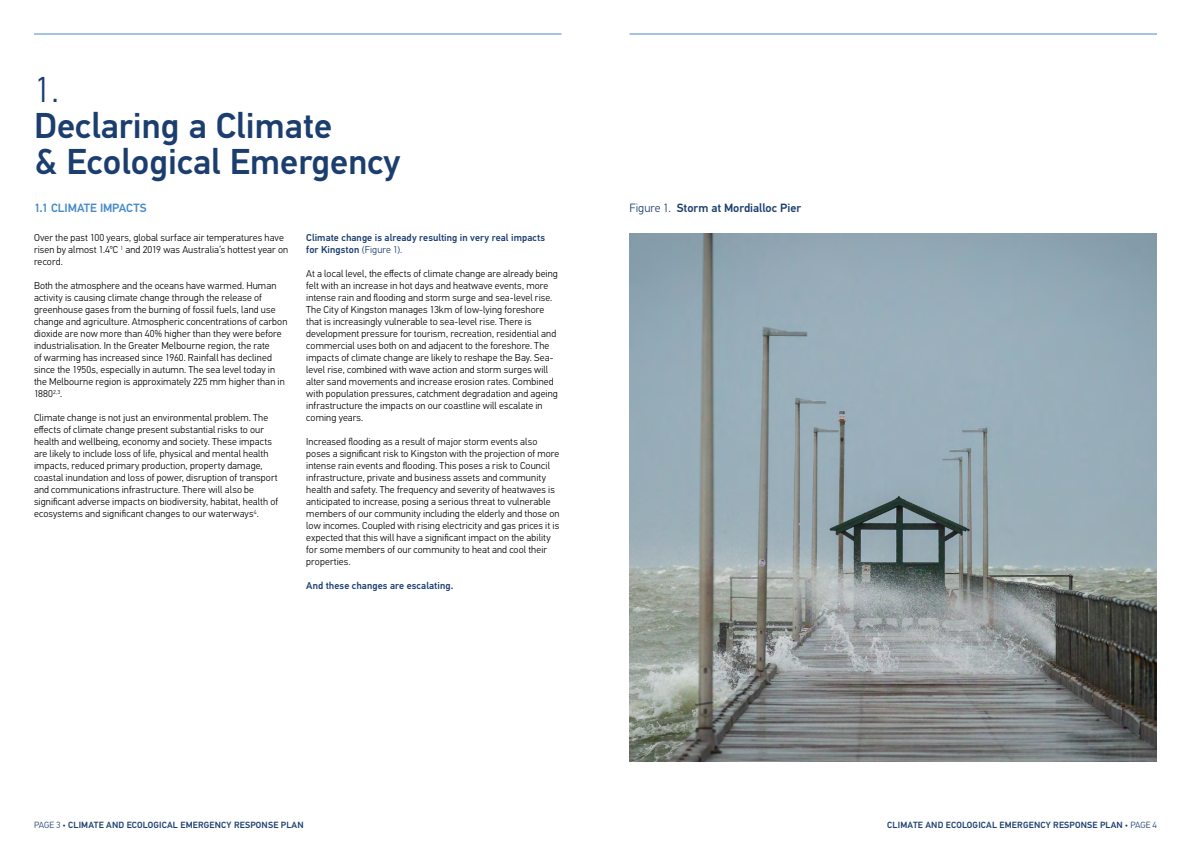
<style>
.page{position:relative;width:1191px;height:842px;background:#fff}
.page>*{position:absolute;margin:0;border:0;box-sizing:border-box;transform-origin:0 0}
.t1{font:500 36px/36px "PF Din Text Pro";color:#1b3e6f}
.t2{font:300 36px "PF Din Text Pro";color:#1b3e6f}
.t3{font:500 12px "PF Din Text Pro";color:#1b3d6d}
.t4{font:500 12px "PF Din Text Pro";letter-spacing:-.005em;color:#468ac9}
.t5{font:300 10px/12px "PF Din Text Pro";letter-spacing:.01em;color:#000}
.t6{font:500 10px/12px "PF Din Text Pro";letter-spacing:.01em;color:#1b3e6f}
.t7{font:500 9px "PF Din Text Pro";letter-spacing:.02em;color:#1b3e6f}
.s1{font-weight:300}
.s2{font-weight:300;color:#1b3d6d}
</style>
<div class="page">
<hr style="left:629px;top:34px;width:528px;height:1px;background:#468ac9">
<hr style="left:34px;top:34px;width:527px;height:1px;background:#468ac9">
<img style="left:629px;top:234px;width:528px;height:527px">
<h1 class="t2" style="left:34px;top:69px;width:26px">1.</h1>
<h1 class="t1" style="left:34px;top:108px;width:368px">Declaring a Climate<br>&amp; Ecological Emergency</h1>
<p class="t4" style="left:34px;top:201px;width:114px">1.1 CLIMATE IMPACTS</p>
<p class="t3" style="left:629px;top:201px;width:173px"><span class="s1">Figure 1.</span> Storm at Mordialloc Pier</p>
<p class="t5" style="left:34px;top:232px;width:256px">Over the past 100 years, global surface air temperatures have risen by almost 1.4℃ <sup>1</sup> and 2019 was Australia’s hottest year on record.</p>
<p class="t5" style="left:34px;top:280px;width:255px">Both the atmosphere and the oceans have warmed. Human activity is causing climate change through the release of greenhouse gases from the burning of fossil fuels, land use change and agriculture. Atmospheric concentrations of carbon dioxide are now more than 40% higher than they were before industrialisation. In the Greater Melbourne region, the rate<br>of warming has increased since 1960. Rainfall has declined since the 1950s, especially in autumn. The sea level today in the Melbourne region is approximately 225 mm higher than in 1880<sup>2,3</sup>.</p>
<p class="t5" style="left:34px;top:412px;width:245px">Climate change is not just an environmental problem. The effects of climate change present substantial risks to our health and wellbeing, economy and society. These impacts are likely to include loss of life, physical and mental health impacts, reduced primary production, property damage, coastal inundation and loss of power, disruption of transport and communications infrastructure. There will also be significant adverse impacts on biodiversity, habitat, health of ecosystems and significant changes to our waterways<sup>4</sup>.</p>
<p class="t6" style="left:306px;top:232px;width:240px">Climate change is already resulting in very real impacts for Kingston <span class="s2">(Figure 1).</span></p>
<p class="t5" style="left:306px;top:268px;width:253px">At a local level, the effects of climate change are already being felt with an increase in hot days and heatwave events, more intense rain and flooding and storm surge and sea-level rise.<br>The City of Kingston manages 13km of low-lying foreshore that is increasingly vulnerable to sea-level rise. There is development pressure for tourism, recreation, residential and commercial uses both on and adjacent to the foreshore. The impacts of climate change are likely to reshape the Bay. Sea&shy;level rise, combined with wave action and storm surges will alter sand movements and increase erosion rates. Combined with population pressures, catchment degradation and ageing infrastructure the impacts on our coastline will escalate in coming years.</p>
<p class="t5" style="left:306px;top:436px;width:255px">Increased flooding as a result of major storm events also poses a significant risk to Kingston with the projection of more intense rain events and flooding. This poses a risk to Council infrastructure, private and business assets and community health and safety. The frequency and severity of heatwaves is anticipated to increase, posing a serious threat to vulnerable members of our community including the elderly and those on low incomes. Coupled with rising electricity and gas prices it is expected that this will have a significant impact on the ability for some members of our community to heat and cool their properties.</p>
<p class="t6" style="left:306px;top:580px;width:149px">And these changes are escalating.</p>
<p class="t7" style="left:34px;top:820px;width:271px"><span class="s1">PAGE 3 •</span> CLIMATE AND ECOLOGICAL EMERGENCY RESPONSE PLAN</p>
<p class="t7" style="left:887px;top:820px;width:271px">CLIMATE AND ECOLOGICAL EMERGENCY RESPONSE PLAN <span class="s1">• PAGE 4</span></p>
</div>
